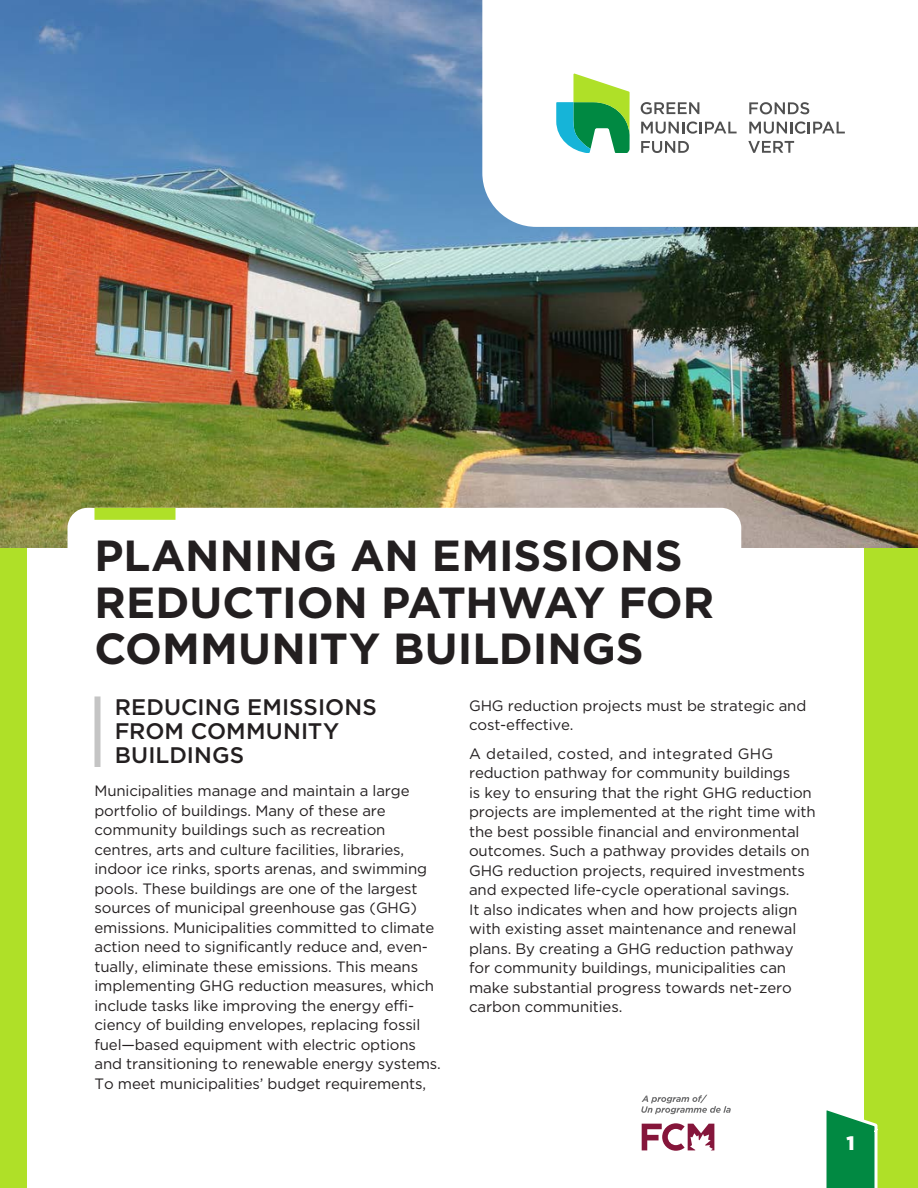
<style>
.page{position:relative;width:918px;height:1188px;background:#fff}
.page>*{position:absolute;margin:0;border:0;box-sizing:border-box;transform-origin:0 0}
.t1{font:700 43.5px/46.5px "Gotham HTF";color:#231f20}
.t2{font:500 22.5px/24px "Gotham HTF";letter-spacing:.005em;color:#231f20}
.t3{font:900 19.5px "Gotham HTF";color:#fff}
.body{font:15px/19.5px "Gotham HTF";letter-spacing:-.01em;color:#231f20}
</style>
<div class="page">
<div style="left:864px;top:0;width:54px;height:1188px;background:#afe028"></div>
<div style="left:0;top:0;width:27px;height:1188px;background:#afe028"></div>
<svg style="left:826px;top:1110px;width:52px;height:78px;background:#299c58"></svg>
<img style="left:0;top:0;width:918px;height:548px">
<div style="left:68px;top:508px;width:673px;height:190px;background:#fff;border-radius:20px"></div>
<div style="left:94px;top:508px;width:82px;height:12px;background:#afe028"></div>
<div style="left:95px;top:696px;width:6px;height:71px;background:#c4c4c4"></div>
<svg style="left:482px;top:0;width:436px;height:227px"></svg>
<svg style="left:641px;top:102px;width:58px;height:12px"></svg>
<svg style="left:641px;top:121px;width:96px;height:13px"></svg>
<svg style="left:641px;top:141px;width:48px;height:12px"></svg>
<svg style="left:749px;top:102px;width:60px;height:12px"></svg>
<svg style="left:749px;top:121px;width:96px;height:13px"></svg>
<svg style="left:748px;top:141px;width:46px;height:12px"></svg>
<svg style="left:556px;top:74px;width:74px;height:79px"></svg>
<svg style="left:641px;top:1095px;width:90px;height:19px"></svg>
<svg style="left:642px;top:1123px;width:72px;height:28px"></svg>
<h1 class="t1" style="left:94px;top:532px;width:621px">PLANNING AN EMISSIONS<br>REDUCTION PATHWAY FOR<br>COMMUNITY BUILDINGS</h1>
<h2 class="t2" style="left:115px;top:695px;width:264px">REDUCING EMISSIONS<br>FROM COMMUNITY<br>BUILDINGS</h2>
<p class="body" style="left:94px;top:781px;width:348px">Municipalities manage and maintain a large portfolio of buildings. Many of these are community buildings such as recreation centres, arts and culture facilities, libraries, indoor ice rinks, sports arenas, and swimming pools. These buildings are one of the largest sources of municipal greenhouse gas (GHG) emissions. Municipalities committed to climate action need to significantly reduce and, even&shy;tually, eliminate these emissions. This means implementing GHG reduction measures, which include tasks like improving the energy effi&shy;ciency of building envelopes, replacing fossil fuel—based equipment with electric options and transitioning to renewable energy systems.<br>To meet municipalities’ budget requirements,</p>
<p class="body" style="left:469px;top:696px;width:339px">GHG reduction projects must be strategic and cost-effective.</p>
<p class="body" style="left:469px;top:743px;width:348px">A detailed, costed, and integrated GHG reduction pathway for community buildings<br>is key to ensuring that the right GHG reduction projects are implemented at the right time with the best possible financial and environmental outcomes. Such a pathway provides details on GHG reduction projects, required investments and expected life-cycle operational savings.<br>It also indicates when and how projects align with existing asset maintenance and renewal plans. By creating a GHG reduction pathway for community buildings, municipalities can make substantial progress towards net-zero carbon communities.</p>
<h3 class="t3" style="left:846px;top:1132px;width:10px">1</h3>
</div>
